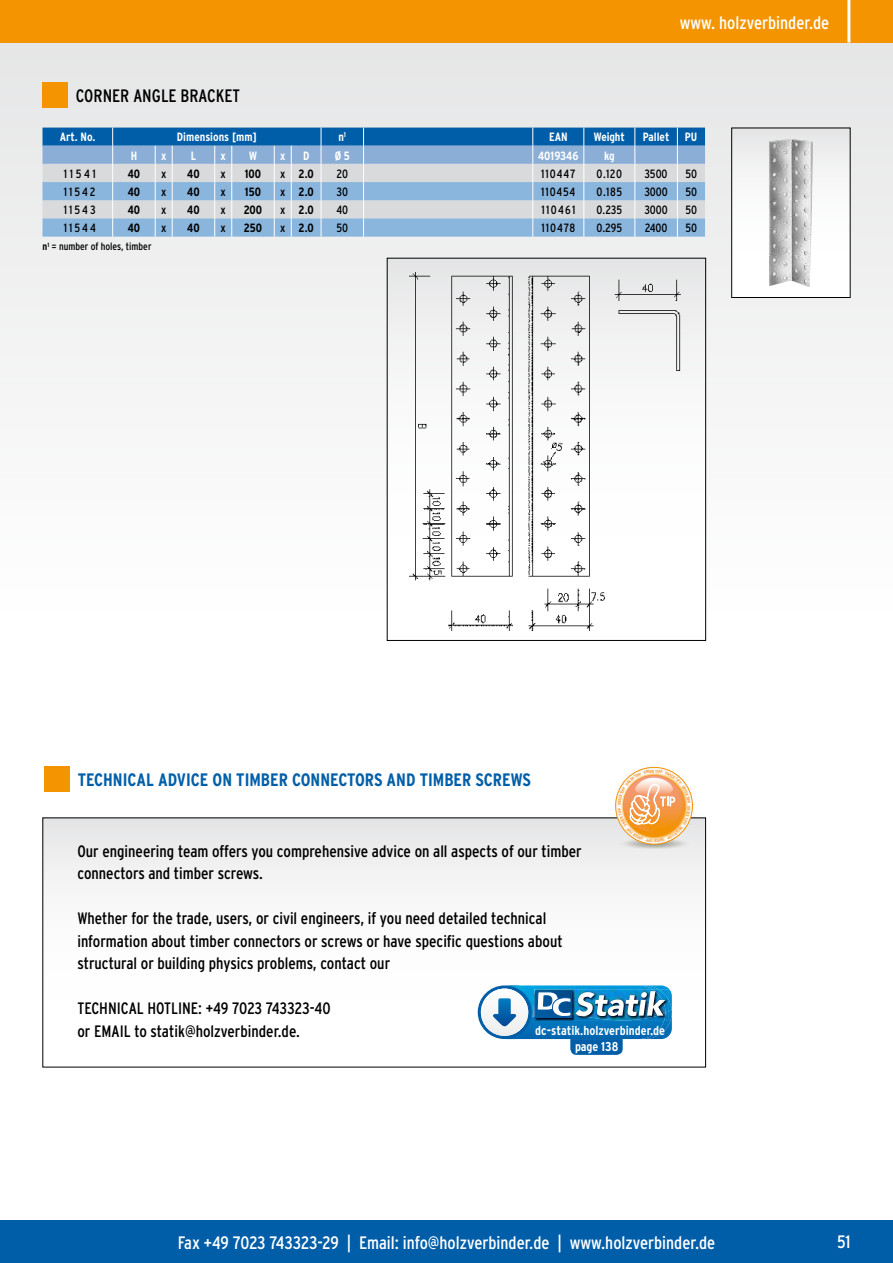
<style>
.page{position:relative;width:893px;height:1263px;background:#fff}
.page>*{position:absolute;margin:0;border:0;box-sizing:border-box;transform-origin:0 0}
.t1{font:condensed 18px "Interstate";color:#fff}
.t2{font:700 condensed 18px "Interstate";color:#005ea8}
.t3{font:condensed 18px "Interstate";color:#000}
.t4{font:condensed 16.5px/22.5px "Interstate";color:#000}
.t5{font:700 condensed 12.9px/16.2px "Interstate";color:#fff;text-align:center}
.t6{font:condensed 12px "Interstate";letter-spacing:.075em;color:#000}
.t7{font:700 condensed 12px "Interstate";color:#fff}
.t8{font:700 condensed 12px "Interstate";color:#000}
.t9{font:condensed 10.5px "Interstate";color:#000}
.s1{font-weight:400}
.s2{font-weight:700}
</style>
<div class="page">
<div style="left:0;top:0;width:893px;height:663px;background:linear-gradient(to bottom,#e2e2e3,#fff)"></div>
<div style="left:0;top:0;width:893px;height:43px;background:#f39400"></div>
<div style="left:0;top:1220px;width:893px;height:43px;background:#005ea8"></div>
<hr style="left:847px;top:0;width:3px;height:43px;background:#fff">
<div style="left:43px;top:818px;width:663px;height:249px;background:linear-gradient(to bottom,#ececed,#fff)"></div>
<div style="left:43px;top:82px;width:25px;height:25px;background:#f39400"></div>
<svg style="left:43px;top:128px;width:662px;height:109px;background:#90b3d3"></svg>
<svg style="left:733px;top:130px;width:115px;height:166px"></svg>
<div style="left:731px;top:128px;width:119px;height:170px;border:1px solid #000"></div>
<img style="left:768px;top:138px;width:22px;height:148px">
<div style="left:387px;top:258px;width:319px;height:382px;background:linear-gradient(to bottom,#ebecec,#fff)"></div>
<div style="left:387px;top:258px;width:319px;height:383px;border:1px solid #000"></div>
<img style="left:410px;top:272px;width:194px;height:358px">
<img style="left:577px;top:268px;width:111px;height:102px">
<div style="left:44px;top:766px;width:26px;height:26px;background:#f39400"></div>
<svg style="left:478px;top:985px;width:64px;height:54px"></svg>
<div style="left:481px;top:988px;width:47px;height:48px;background:#f5f5f6;border-radius:24px"></div>
<img style="left:493px;top:985px;width:179px;height:70px">
<svg style="left:617px;top:770px;width:74px;height:79px"></svg>
<p class="t1" style="left:680px;top:12px;width:151px">www. holzverbinder.de</p>
<p class="t3" style="left:76px;top:85px;width:166px">CORNER ANGLE BRACKET</p>
<p class="t7" style="left:60px;top:131px;width:37px">Art. No.</p>
<p class="t7" style="left:177px;top:131px;width:81px">Dimensions [mm]</p>
<p class="t7" style="left:338px;top:131px;width:9px">n<sup>1</sup></p>
<p class="t7" style="left:549px;top:131px;width:20px">EAN</p>
<p class="t7" style="left:594px;top:131px;width:32px">Weight</p>
<p class="t7" style="left:643px;top:131px;width:28px">Pallet</p>
<p class="t7" style="left:685px;top:131px;width:14px">PU</p>
<p class="t7" style="left:131px;top:149px;width:8px">H</p>
<p class="t7" style="left:161px;top:149px;width:7px">x</p>
<p class="t7" style="left:191px;top:149px;width:7px">L</p>
<p class="t7" style="left:221px;top:149px;width:7px">x</p>
<p class="t7" style="left:249px;top:149px;width:9px">W</p>
<p class="t7" style="left:280px;top:149px;width:7px">x</p>
<p class="t7" style="left:303px;top:149px;width:8px">D</p>
<p class="t7" style="left:335px;top:149px;width:17px">Ø 5</p>
<p class="t7" style="left:538px;top:149px;width:42px">4019346</p>
<p class="t7" style="left:604px;top:149px;width:12px">kg</p>
<p class="t6" style="left:64px;top:167px;width:33px">11541</p>
<p class="t8" style="left:128px;top:167px;width:14px">40</p>
<p class="t6" style="left:161px;top:167px;width:7px">x</p>
<p class="t8" style="left:187px;top:167px;width:14px">40</p>
<p class="t6" style="left:221px;top:167px;width:7px">x</p>
<p class="t8" style="left:245px;top:167px;width:18px">100</p>
<p class="t8" style="left:280px;top:167px;width:35px"><span class="s1">x</span> 2.0</p>
<p class="t6" style="left:337px;top:167px;width:13px">20</p>
<p class="t6" style="left:541px;top:167px;width:35px">110447</p>
<p class="t6" style="left:597px;top:167px;width:27px">0.120</p>
<p class="t6" style="left:645px;top:167px;width:25px">3500</p>
<p class="t6" style="left:685px;top:167px;width:13px">50</p>
<p class="t6" style="left:64px;top:185px;width:33px">11542</p>
<p class="t8" style="left:128px;top:185px;width:14px">40</p>
<p class="t6" style="left:161px;top:185px;width:7px">x</p>
<p class="t8" style="left:187px;top:185px;width:14px">40</p>
<p class="t6" style="left:221px;top:185px;width:7px">x</p>
<p class="t8" style="left:245px;top:185px;width:18px">150</p>
<p class="t8" style="left:280px;top:185px;width:35px"><span class="s1">x</span> 2.0</p>
<p class="t6" style="left:337px;top:185px;width:13px">30</p>
<p class="t6" style="left:541px;top:185px;width:35px">110454</p>
<p class="t6" style="left:597px;top:185px;width:27px">0.185</p>
<p class="t6" style="left:644px;top:185px;width:25px">3000</p>
<p class="t6" style="left:685px;top:185px;width:13px">50</p>
<p class="t6" style="left:64px;top:203px;width:33px">11543</p>
<p class="t8" style="left:128px;top:203px;width:14px">40</p>
<p class="t6" style="left:161px;top:203px;width:7px">x</p>
<p class="t8" style="left:187px;top:203px;width:14px">40</p>
<p class="t6" style="left:221px;top:203px;width:7px">x</p>
<p class="t8" style="left:244px;top:203px;width:20px">200</p>
<p class="t8" style="left:280px;top:203px;width:35px"><span class="s1">x</span> 2.0</p>
<p class="t6" style="left:336px;top:203px;width:13px">40</p>
<p class="t6" style="left:541px;top:203px;width:36px">110461</p>
<p class="t6" style="left:597px;top:203px;width:27px">0.235</p>
<p class="t6" style="left:644px;top:203px;width:25px">3000</p>
<p class="t6" style="left:685px;top:203px;width:13px">50</p>
<p class="t6" style="left:64px;top:221px;width:33px">11544</p>
<p class="t8" style="left:128px;top:221px;width:14px">40</p>
<p class="t6" style="left:161px;top:221px;width:7px">x</p>
<p class="t8" style="left:187px;top:221px;width:14px">40</p>
<p class="t6" style="left:221px;top:221px;width:7px">x</p>
<p class="t8" style="left:244px;top:221px;width:20px">250</p>
<p class="t8" style="left:280px;top:221px;width:35px"><span class="s1">x</span> 2.0</p>
<p class="t6" style="left:336px;top:221px;width:13px">50</p>
<p class="t6" style="left:541px;top:221px;width:36px">110478</p>
<p class="t6" style="left:597px;top:221px;width:27px">0.295</p>
<p class="t6" style="left:645px;top:221px;width:24px">2400</p>
<p class="t6" style="left:685px;top:221px;width:13px">50</p>
<p class="t9" style="left:43px;top:241px;width:111px"><span class="s2">n</span><sup>1</sup> = number of holes, timber</p>
<p class="t2" style="left:78px;top:770px;width:455px">TECHNICAL ADVICE ON TIMBER CONNECTORS AND TIMBER SCREWS</p>
<p class="t4" style="left:77px;top:839px;width:506px">Our engineering team offers you comprehensive advice on all aspects of our timber connectors and timber screws.</p>
<p class="t4" style="left:77px;top:907px;width:487px">Whether for the trade, users, or civil engineers, if you need detailed technical information about timber connectors or screws or have specific questions about structural or building physics problems, contact our</p>
<p class="t4" style="left:77px;top:997px;width:255px">TECHNICAL HOTLINE: +49 7023 743323-40 or EMAIL to statik@holzverbinder.de.</p>
<p class="t5" style="left:535px;top:1022px;width:131px">dc-statik.holzverbinder.de page 138</p>
<p class="t1" style="left:178px;top:1232px;width:539px">Fax +49 7023 743323-29 | Email: info@holzverbinder.de | www.holzverbinder.de</p>
<p class="t1" style="left:837px;top:1231px;width:15px">51</p>
</div>
